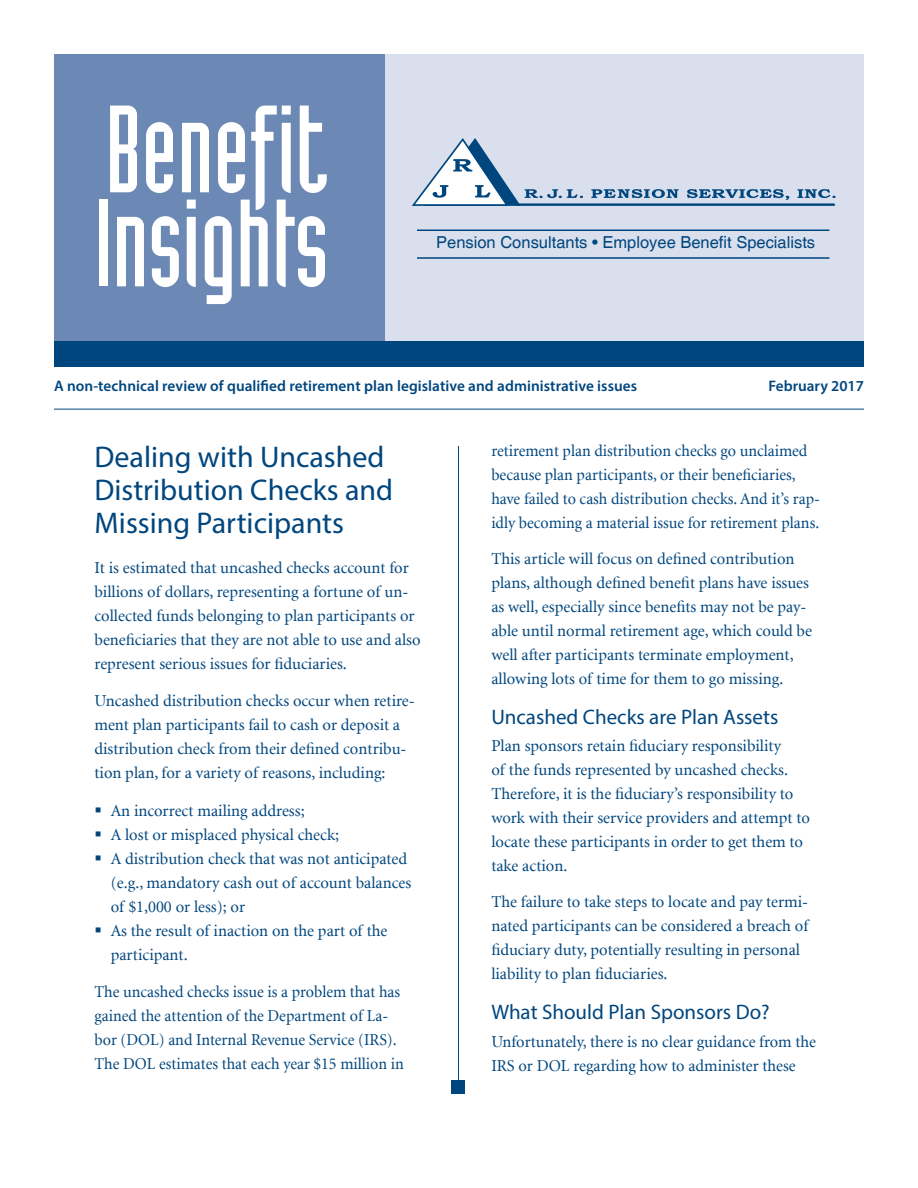
<style>
.page{position:relative;width:918px;height:1188px;background:#fff}
.page>*{position:absolute;margin:0;border:0;box-sizing:border-box;transform-origin:0 0}
.t1{font:121.5px/94.1px "Industria Solid";color:#fff}
.headline{font:30px/33px "Myriad Pro";color:#00467e}
.subhead{font:21px "Myriad Pro";color:#00467e}
.body{font:16.5px/24px "Minion";color:#00467e}
.bullets{font:16.5px/24px "Minion";color:#00467e}
.bullet_last{font:16.5px/24px "Minion";color:#00467e}
.t2{font:16.5px "Helvetica";color:#00457e}
.t3{font:600 15.3px "Myriad Pro";letter-spacing:.005em;color:#00467e}
.s1{font-family:"Industria Solid A"}
</style>
<div class="page">
<hr style="left:458px;top:446px;width:1px;height:648px;background:#00467e">
<div style="left:452px;top:1080px;width:13px;height:14px;background:#00467e"></div>
<hr style="left:54px;top:409px;width:810px;height:1px;background:#00467e">
<div style="left:387px;top:56px;width:475px;height:291px;background:#d9dfec"></div>
<div style="left:56px;top:56px;width:327px;height:291px;background:#6b89b4"></div>
<div style="left:54px;top:341px;width:810px;height:25px;background:#00467e"></div>
<hr style="left:510px;top:203px;width:325px;height:2px;background:#00457e">
<hr style="left:417px;top:230px;width:412px;height:1px;background:#00457e">
<hr style="left:417px;top:257px;width:412px;height:2px;background:#00457e">
<svg style="left:591px;top:189px;width:88px;height:9px"></svg>
<svg style="left:687px;top:189px;width:102px;height:11px"></svg>
<svg style="left:797px;top:189px;width:39px;height:9px"></svg>
<svg style="left:412px;top:138px;width:171px;height:68px"></svg>
<hr style="left:517px;top:204px;width:318px;height:2px;background:#00467e">
<p class="t1" style="left:95px;top:102px;width:236px"><span class="s1">Benefit<br></span>Insights</p>
<p class="t2" style="left:436px;top:233px;width:381px">Pension Consultants • Employee Benefit Specialists</p>
<p class="t3" style="left:54px;top:376px;width:585px">A non-technical review of qualified retirement plan legislative and administrative issues</p>
<p class="t3" style="left:768px;top:376px;width:97px">February 2017</p>
<p class="headline" style="left:94px;top:439px;width:300px">Dealing with Uncashed<br>Distribution Checks and<br>Missing Participants</p>
<p class="body" style="left:94px;top:556px;width:328px">It is estimated that uncashed checks account for billions of dollars, representing a fortune of un&shy;collected funds belonging to plan participants or beneficiaries that they are not able to use and also represent serious issues for fiduciaries.</p>
<p class="body" style="left:94px;top:690px;width:322px">Uncashed distribution checks occur when retire&shy;ment plan participants fail to cash or deposit a distribution check from their defined contribu&shy;tion plan, for a variety of reasons, including:</p>
<p class="bullets" style="left:111px;top:799px;width:195px">An incorrect mailing address;</p>
<p class="bullets" style="left:111px;top:823px;width:230px">A lost or misplaced physical check;</p>
<p class="bullets" style="left:111px;top:847px;width:302px">A distribution check that was not anticipated (e.g., mandatory cash out of account balances of $1,000 or less); or</p>
<p class="bullet_last" style="left:111px;top:919px;width:278px">As the result of inaction on the part of the participant.</p>
<p class="body" style="left:94px;top:980px;width:311px">The uncashed checks issue is a problem that has gained the attention of the Department of La&shy;bor (DOL) and Internal Revenue Service (IRS).<br>The DOL estimates that each year $15 million in</p>
<p class="body" style="left:491px;top:439px;width:330px">retirement plan distribution checks go unclaimed because plan participants, or their beneficiaries, have failed to cash distribution checks. And it’s rap&shy;idly becoming a material issue for retirement plans.</p>
<p class="body" style="left:491px;top:547px;width:322px">This article will focus on defined contribution plans, although defined benefit plans have issues as well, especially since benefits may not be pay&shy;able until normal retirement age, which could be well after participants terminate employment, allowing lots of time for them to go missing.</p>
<p class="subhead" style="left:491px;top:704px;width:289px">Uncashed Checks are Plan Assets</p>
<p class="body" style="left:491px;top:735px;width:320px">Plan sponsors retain fiduciary responsibility<br>of the funds represented by uncashed checks.<br>Therefore, it is the fiduciary’s responsibility to work with their service providers and attempt to locate these participants in order to get them to take action.</p>
<p class="body" style="left:491px;top:890px;width:318px">The failure to take steps to locate and pay termi&shy;nated participants can be considered a breach of fiduciary duty, potentially resulting in personal liability to plan fiduciaries.</p>
<p class="subhead" style="left:491px;top:999px;width:280px">What Should Plan Sponsors Do?</p>
<p class="body" style="left:491px;top:1030px;width:326px">Unfortunately, there is no clear guidance from the<br>IRS or DOL regarding how to administer these</p>
</div>
